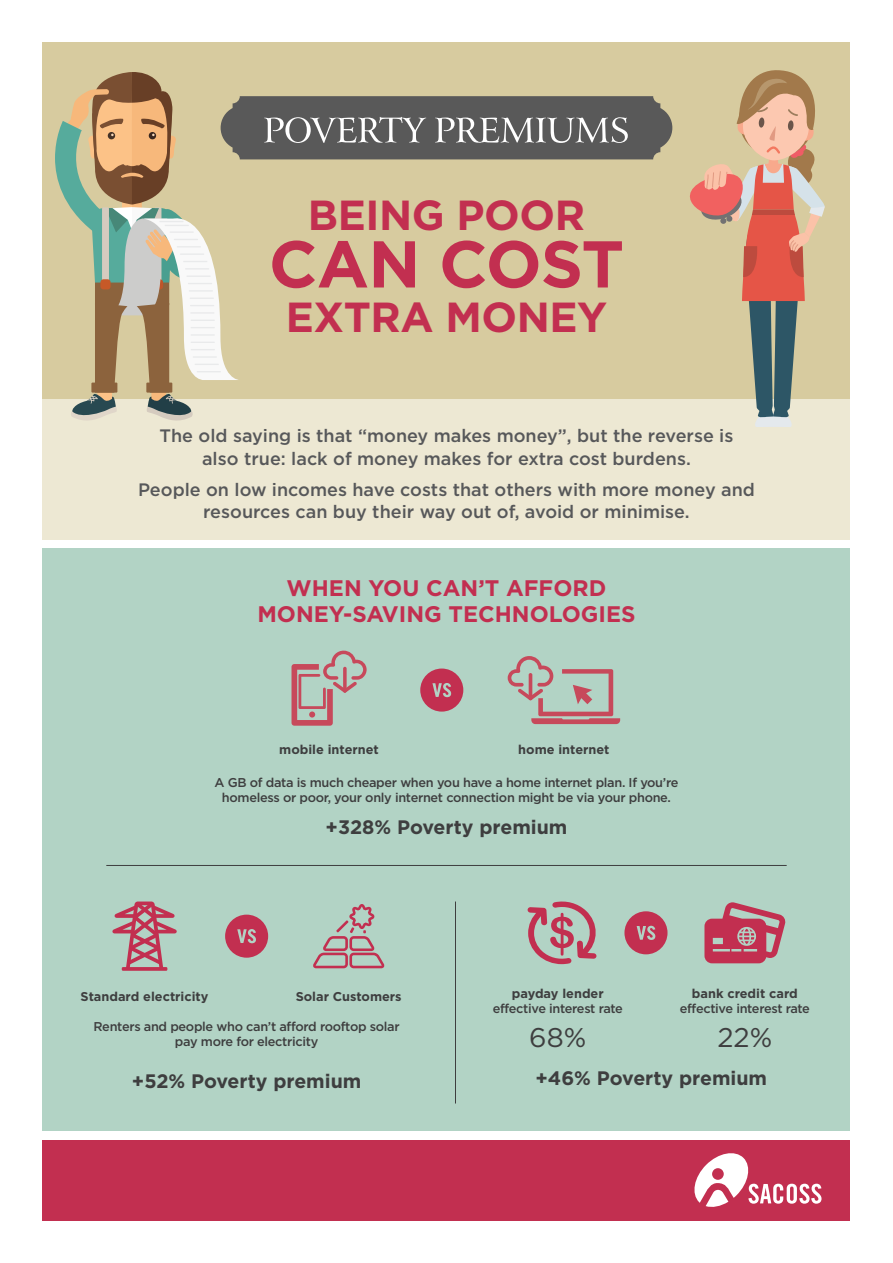
<style>
.page{position:relative;width:893px;height:1263px;background:#fff}
.page>*{position:absolute;margin:0;border:0;box-sizing:border-box;transform-origin:0 0}
.t1{font:700 66px "Gotham HTF";letter-spacing:-.015em;color:#c22f50}
.t2{font:700 42px "Gotham HTF";letter-spacing:-.01em;color:#c22f50}
.t3{font:27px "Gotham HTF";color:#3e3e3f}
.t4{font:700 22.5px/25.5px "Gotham HTF";color:#c22f50;text-align:center}
.t5{font:700 19.5px "Gotham HTF";color:#3e3e3f}
.t6{font:500 18px/22.5px "Gotham HTF";color:#57585a;text-align:center}
.t7{font:500 12.75px/15px "Gotham HTF";letter-spacing:-.025em;color:#3e3e3f;text-align:center}
.t8{font:700 12.75px "Gotham HTF";color:#3e3e3f}
</style>
<div class="page">
<div style="left:43px;top:549px;width:807px;height:582px;background:#b2d3c5"></div>
<div style="left:43px;top:43px;width:807px;height:357px;background:#d7cb9f"></div>
<div style="left:43px;top:400px;width:807px;height:140px;background:#ede8d3"></div>
<div style="left:624px;top:911px;width:43px;height:43px;background:#c22f50;border-radius:50%"></div>
<svg style="left:637px;top:926px;width:18px;height:14px"></svg>
<svg style="left:704px;top:902px;width:82px;height:61px;background:#bb6e7d"></svg>
<svg style="left:527px;top:900px;width:72px;height:64px;background:#b7979a"></svg>
<svg style="left:291px;top:651px;width:76px;height:75px;background:#b7aca7"></svg>
<svg style="left:343px;top:667px;width:4px;height:26px"></svg>
<svg style="left:508px;top:656px;width:112px;height:68px;background:#b7aea9"></svg>
<hr style="left:529px;top:673px;width:3px;height:27px;background:#c7495b;border-radius:2px">
<div style="left:420px;top:668px;width:43px;height:44px;background:#c22f50;border-radius:50%"></div>
<svg style="left:432px;top:683px;width:19px;height:14px"></svg>
<svg style="left:55px;top:68px;width:770px;height:360px;background:#c6b897"></svg>
<div style="left:225px;top:915px;width:43px;height:43px;background:#c22f50;border-radius:50%"></div>
<svg style="left:237px;top:929px;width:19px;height:14px"></svg>
<svg style="left:122px;top:967px;width:45px;height:4px"></svg>
<svg style="left:112px;top:901px;width:65px;height:68px;background:#b89296"></svg>
<svg style="left:313px;top:904px;width:71px;height:64px;background:#b5afab"></svg>
<hr style="left:455px;top:901px;width:1px;height:202px;background:#3e3e3f">
<hr style="left:106px;top:865px;width:681px;height:1px;background:#3e3e3f">
<div style="left:43px;top:1140px;width:807px;height:80px;background:#c22f50"></div>
<svg style="left:691px;top:1149px;width:130px;height:59px"></svg>
<h2 class="t2" style="left:308px;top:191px;width:279px">BEING POOR</h2>
<h1 class="t1" style="left:269px;top:226px;width:357px">CAN COST</h1>
<h2 class="t2" style="left:286px;top:293px;width:323px">EXTRA MONEY</h2>
<h3 class="t6" style="left:160px;top:424px;width:575px">The old saying is that “money makes money”, but the reverse is also true: lack of money makes for extra cost burdens.</h3>
<h3 class="t6" style="left:138px;top:478px;width:618px">People on low incomes have costs that others with more money and resources can buy their way out of, avoid or minimise.</h3>
<h3 class="t4" style="left:257px;top:575px;width:380px">WHEN YOU CAN’T AFFORD<br>MONEY-SAVING TECHNOLOGIES</h3>
<p class="t8" style="left:279px;top:742px;width:101px">mobile internet</p>
<p class="t8" style="left:518px;top:742px;width:93px">home internet</p>
<p class="t7" style="left:215px;top:774px;width:465px">A GB of data is much cheaper when you have a home internet plan. If you’re homeless or poor, your only internet connection might be via your phone.</p>
<h3 class="t5" style="left:326px;top:816px;width:243px">+328% Poverty premium</h3>
<p class="t8" style="left:81px;top:989px;width:129px">Standard electricity</p>
<p class="t8" style="left:296px;top:989px;width:108px">Solar Customers</p>
<p class="t7" style="left:94px;top:1019px;width:308px">Renters and people who can’t afford rooftop solar pay more for electricity</p>
<p class="t8" style="left:512px;top:986px;width:93px">payday lender</p>
<p class="t7" style="left:493px;top:1001px;width:132px">effective interest rate</p>
<h3 class="t3" style="left:529px;top:1022px;width:58px">68%</h3>
<p class="t8" style="left:692px;top:986px;width:107px">bank credit card</p>
<p class="t7" style="left:680px;top:1001px;width:132px">effective interest rate</p>
<h3 class="t3" style="left:717px;top:1022px;width:56px">22%</h3>
<h3 class="t5" style="left:132px;top:1070px;width:231px">+52% Poverty premium</h3>
<h3 class="t5" style="left:535px;top:1066px;width:233px">+46% Poverty premium</h3>
</div>
